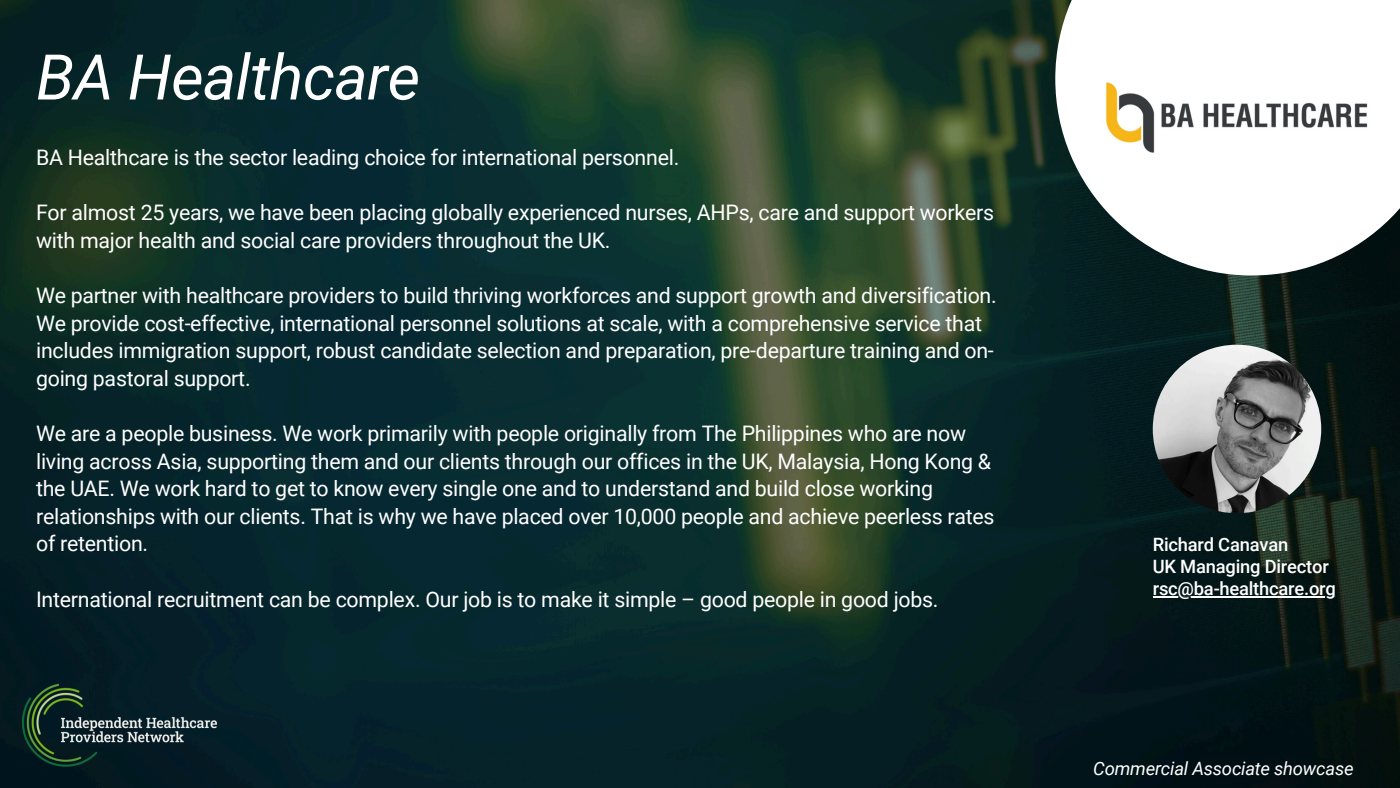
<style>
.page{position:relative;width:1400px;height:788px;background:#fff}
.page>*{position:absolute;margin:0;border:0;box-sizing:border-box;transform-origin:0 0}
.t1{font:italic 63px "Roboto";letter-spacing:-.01em;color:#fff}
.t2{font:21.35px/27.6px "Roboto";letter-spacing:-.01em;color:#fff}
.t3{font:500 18.38px/22.3px "Roboto";letter-spacing:-.01em;color:#fff}
.t4{font:italic 18.38px "Roboto";letter-spacing:-.01em;color:#fff}
</style>
<div class="page">
<img style="left:0;top:0;width:1400px;height:787px">
<img style="left:0;top:656px;width:238px;height:131px">
<svg style="left:1055px;top:0;width:345px;height:275px"></svg>
<img style="left:1153px;top:344px;width:168px;height:169px;border-radius:50%">
<img style="left:1086px;top:65px;width:302px;height:103px">
<hr style="left:1153px;top:596px;width:183px;height:1px;background:#fff">
<p class="t1" style="left:36px;top:41px;width:385px">BA Healthcare</p>
<h2 class="t2" style="left:36px;top:144px;width:645px">BA Healthcare is the sector leading choice for international personnel.</h2>
<h2 class="t2" style="left:36px;top:199px;width:959px">For almost 25 years, we have been placing globally experienced nurses, AHPs, care and support workers with major health and social care providers throughout the UK.</h2>
<h2 class="t2" style="left:36px;top:282px;width:962px">We partner with healthcare providers to build thriving workforces and support growth and diversification.<br>We provide cost-effective, international personnel solutions at scale, with a comprehensive service that includes immigration support, robust candidate selection and preparation, pre-departure training and on&shy;going pastoral support.</h2>
<h2 class="t2" style="left:36px;top:420px;width:960px">We are a people business. We work primarily with people originally from The Philippines who are now living across Asia, supporting them and our clients through our offices in the UK, Malaysia, Hong Kong &amp; the UAE. We work hard to get to know every single one and to understand and build close working relationships with our clients. That is why we have placed over 10,000 people and achieve peerless rates of retention.</h2>
<h2 class="t2" style="left:36px;top:585px;width:904px">International recruitment can be complex. Our job is to make it simple – good people in good jobs.</h2>
<p class="t3" style="left:1153px;top:533px;width:178px">Richard Canavan<br>UK Managing Director</p>
<h3 class="t3" style="left:1153px;top:577px;width:185px">rsc@ba-healthcare.org</h3>
<p class="t4" style="left:1093px;top:758px;width:262px">Commercial Associate showcase</p>
</div>
